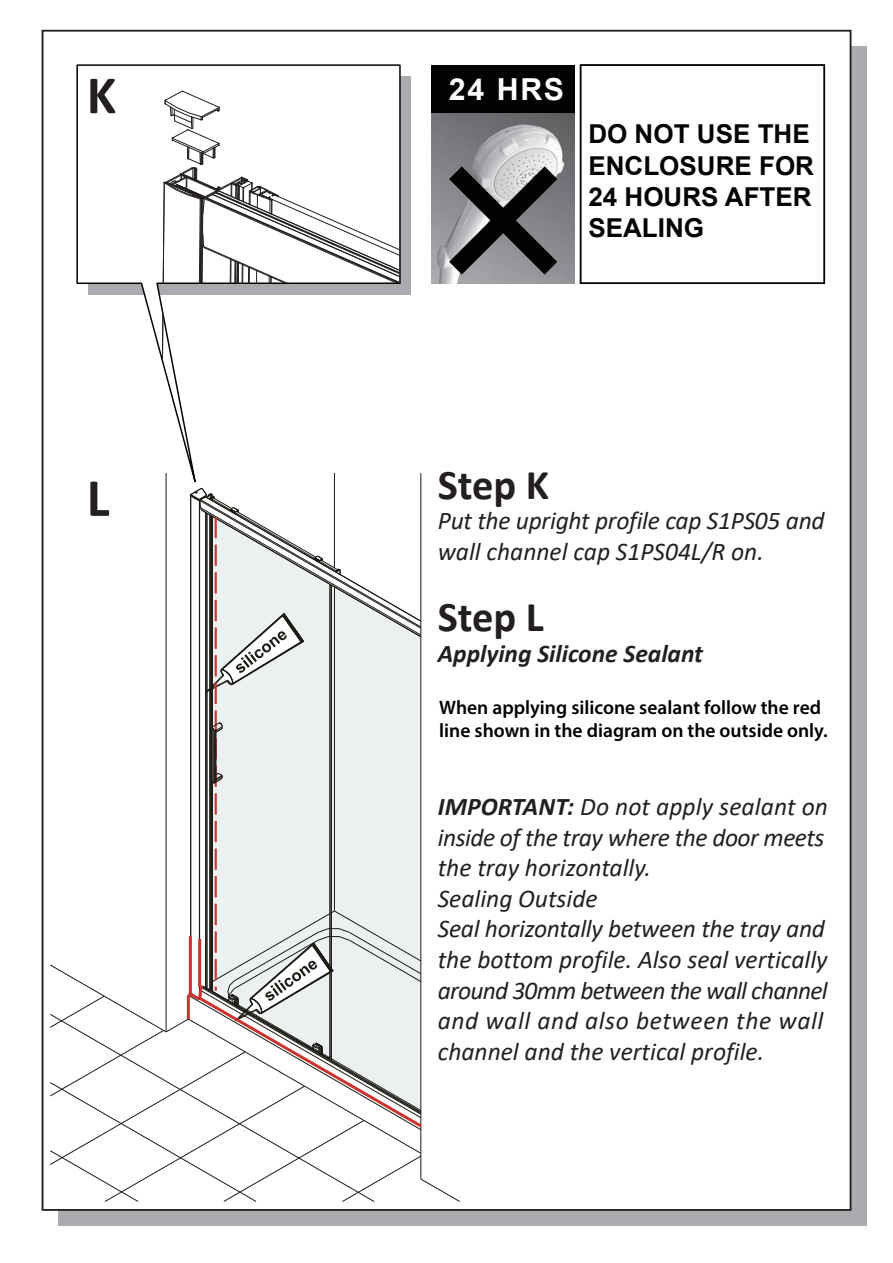
<style>
.page{position:relative;width:893px;height:1263px;background:#fff}
.page>*{position:absolute;margin:0;border:0;box-sizing:border-box;transform-origin:0 0}
.t1{font:700 54px "Calibri";color:#231f20}
.t2{font:700 42.45px "Calibri";color:#231f20}
.t3{font:700 30.3px "Arial";color:#fff}
.t4{font:700 26.1px/31.2px "Arial";color:#030303}
.t5{font:italic 25.5px/30.6px "Calibri";letter-spacing:-.01em;color:#231f20}
.t6{font:italic 700 25.5px "Calibri";color:#231f20}
.t7{font:600 19.5px/23.4px "Myriad Pro";color:#000}
.s1{font-weight:700}
</style>
<div class="page">
<div style="left:59px;top:46px;width:808px;height:1179px;background:#a9abae"></div>
<div style="left:43px;top:31px;width:807px;height:1179px;background:#fff"></div>
<div style="left:89px;top:76px;width:322px;height:218px;background:#a9abae"></div>
<svg style="left:76px;top:64px;width:325px;height:423px"></svg>
<hr style="left:420px;top:473px;width:1px;height:706px;background:#1d1b16">
<hr style="left:334px;top:473px;width:1px;height:95px;background:#1d1b16">
<hr style="left:166px;top:473px;width:1px;height:559px;background:#1d1b16">
<svg style="left:50px;top:487px;width:410px;height:715px"></svg>
<hr style="left:198px;top:939px;width:3px;height:48px;background:#cc332e">
<img style="left:431px;top:113px;width:144px;height:34px">
<div style="left:431px;top:65px;width:144px;height:48px;background:#030303"></div>
<svg style="left:431px;top:147px;width:144px;height:137px"></svg>
<div style="left:580px;top:64px;width:245px;height:220px;border:2px solid #070304"></div>
<svg style="left:162px;top:91px;width:238px;height:280px"></svg>
<div style="left:435px;top:672px;width:406px;height:117px;background:#fff"></div>
<h1 class="t1" style="left:87px;top:57px;width:31px">K</h1>
<p class="t3" style="left:449px;top:68px;width:117px">24 HRS</p>
<p class="t4" style="left:588px;top:119px;width:227px">DO NOT USE THE<br>ENCLOSURE FOR<br>24 HOURS AFTER<br>SEALING</p>
<h1 class="t1" style="left:87px;top:460px;width:24px">L</h1>
<h2 class="t2" style="left:438px;top:455px;width:113px">Step K</h2>
<p class="t5" style="left:438px;top:504px;width:388px">Put the upright profile cap S1PS05 and wall channel cap S1PS04L/R on.</p>
<h2 class="t2" style="left:438px;top:587px;width:108px">Step L</h2>
<p class="t6" style="left:438px;top:635px;width:267px">Applying Silicone Sealant</p>
<p class="t5" style="left:438px;top:698px;width:389px">Seal from the top of the wall channel to</p>
<p class="t7" style="left:439px;top:695px;width:390px">When applying silicone sealant follow the red line shown in the diagram on the outside only.</p>
<p class="t5" style="left:438px;top:790px;width:392px"><span class="s1">IMPORTANT:</span> Do not apply sealant on inside of the tray where the door meets the tray horizontally.<br>Sealing Outside<br>Seal horizontally between the tray and the bottom profile. Also seal vertically around 30mm between the wall channel and wall and also between the wall channel and the vertical profile.</p>
</div>
